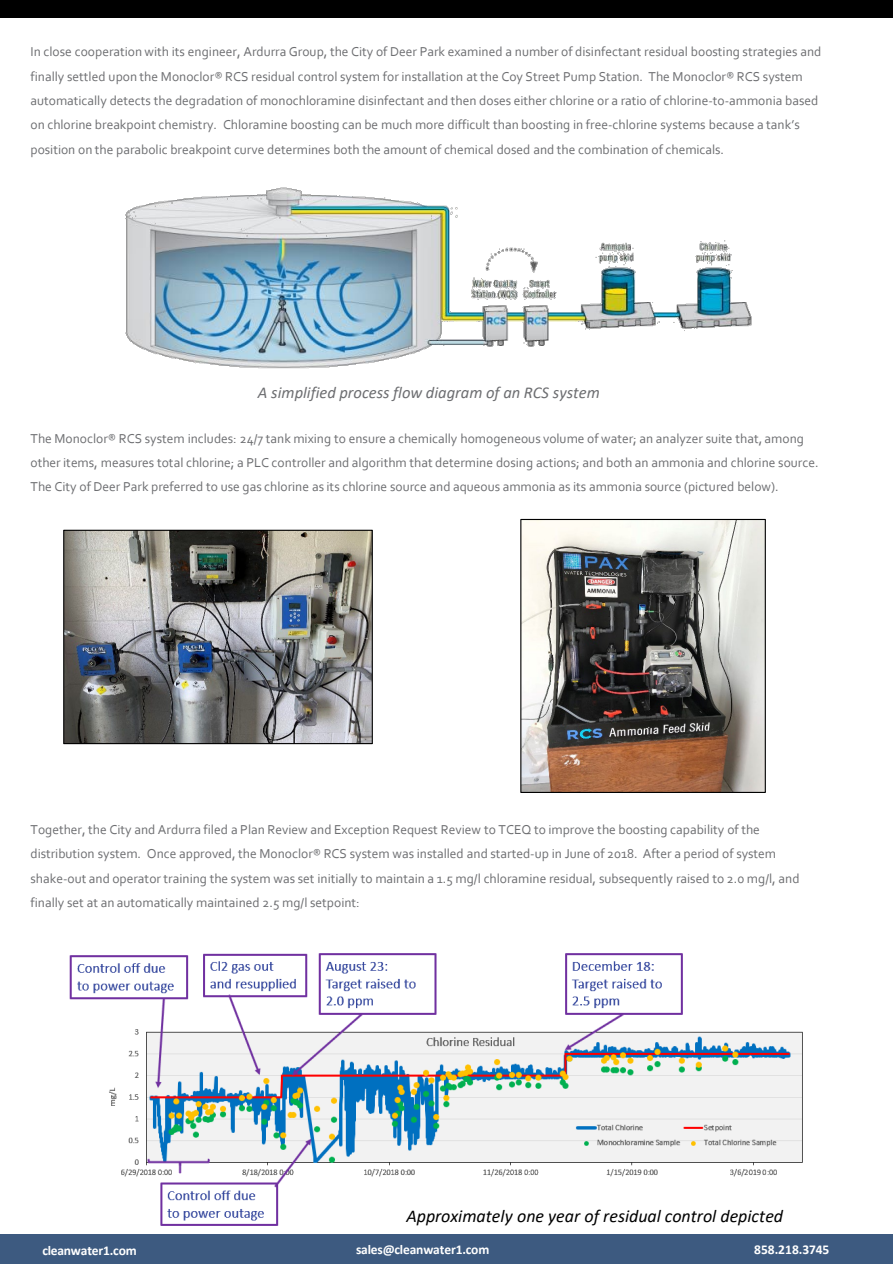
<style>
.page{position:relative;width:893px;height:1264px;background:#fff}
.page>*{position:absolute;margin:0;border:0;box-sizing:border-box;transform-origin:0 0}
.t1{font:italic 18px "Calibri";letter-spacing:-.005em;color:#000}
.t2{font:italic 16.5px "Calibri";color:#6d6e71}
.t3{font:13.5px/24.3px "Corbel";color:#6d6e71}
.t4{font:700 13.5px "Calibri";letter-spacing:-.01em;color:#fff}
</style>
<div class="page">
<div style="left:0;top:1234px;width:892px;height:29px;background:#3d5a80"></div>
<div style="left:0;top:0;width:892px;height:17px;background:#000"></div>
<img style="left:125px;top:187px;width:627px;height:182px">
<img style="left:65px;top:531px;width:306px;height:211px">
<div style="left:63px;top:529px;width:310px;height:215px;border:1px solid #000"></div>
<img style="left:522px;top:521px;width:241px;height:269px">
<img style="left:69px;top:953px;width:734px;height:273px">
<div style="left:395px;top:1199px;width:427px;height:33px;background:#fff"></div>
<p class="t3" style="left:30px;top:39px;width:792px">In close cooperation with its engineer, Ardurra Group, the City of Deer Park examined a number of disinfectant residual boosting strategies and finally settled upon the Monoclor® RCS residual control system for installation at the Coy Street Pump Station. The Monoclor® RCS system automatically detects the degradation of monochloramine disinfectant and then doses either chlorine or a ratio of chlorine-to-ammonia based on chlorine breakpoint chemistry. Chloramine boosting can be much more difficult than boosting in free-chlorine systems because a tank’s position on the parabolic breakpoint curve determines both the amount of chemical dosed and the combination of chemicals.</p>
<p class="t2" style="left:258px;top:381px;width:343px">A simplified process flow diagram of an RCS system</p>
<p class="t3" style="left:30px;top:426px;width:789px">The Monoclor® RCS system includes: 24/7 tank mixing to ensure a chemically homogeneous volume of water; an analyzer suite that, among other items, measures total chlorine; a PLC controller and algorithm that determine dosing actions; and both an ammonia and chlorine source.<br>The City of Deer Park preferred to use gas chlorine as its chlorine source and aqueous ammonia as its ammonia source (pictured below).</p>
<p class="t3" style="left:30px;top:817px;width:770px">Together, the City and Ardurra filed a Plan Review and Exception Request Review to TCEQ to improve the boosting capability of the distribution system. Once approved, the Monoclor® RCS system was installed and started-up in June of 2018. After a period of system shake-out and operator training the system was set initially to maintain a 1.5 mg/l chloramine residual, subsequently raised to 2.0 mg/l, and finally set at an automatically maintained 2.5 mg/l setpoint:</p>
<p class="t1" style="left:406px;top:1202px;width:378px">Approximately one year of residual control depicted</p>
<p class="t4" style="left:42px;top:1240px;width:96px">cleanwater1.com</p>
<p class="t4" style="left:356px;top:1239px;width:135px">sales@cleanwater1.com</p>
<p class="t4" style="left:754px;top:1239px;width:77px">858.218.3745</p>
</div>
